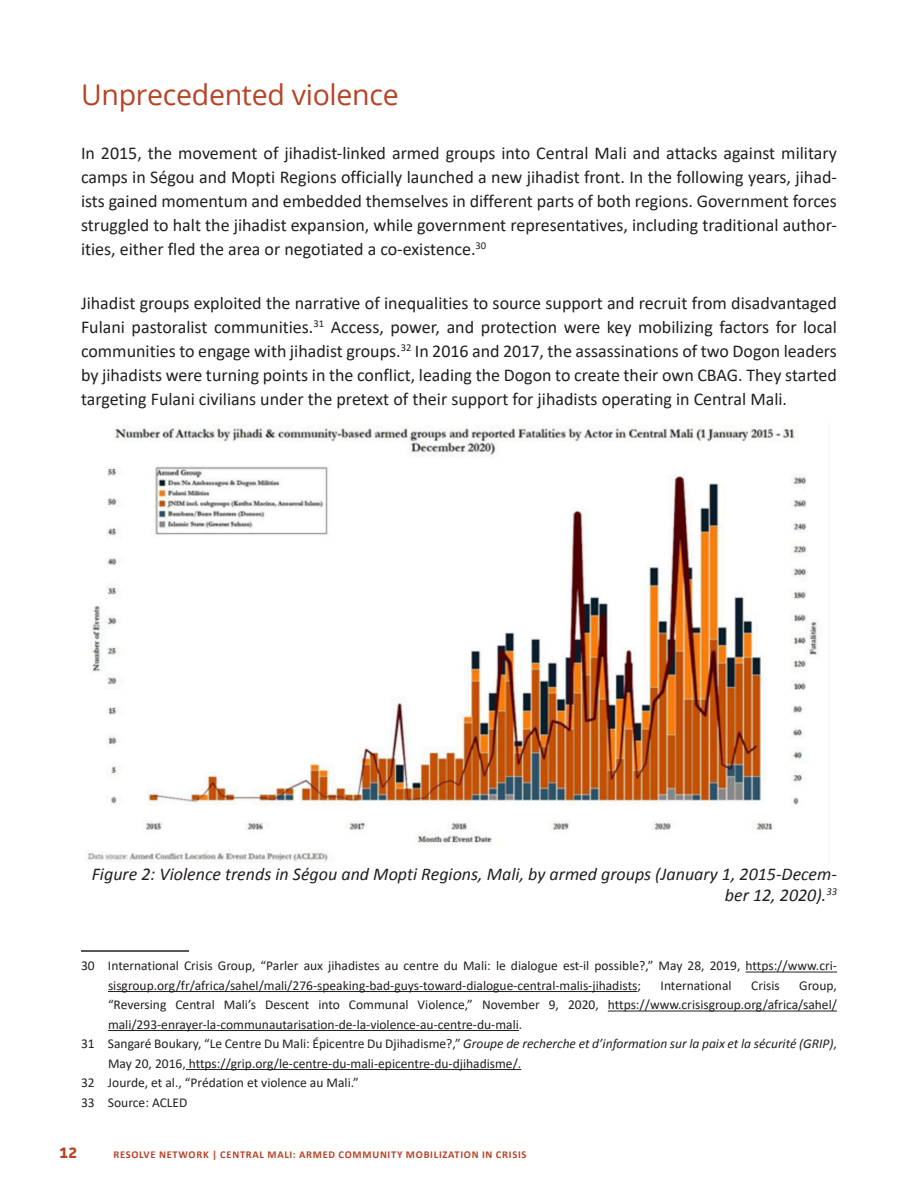
<style>
.page{position:relative;width:918px;height:1188px;background:#fff}
.page>*{position:absolute;margin:0;border:0;box-sizing:border-box;transform-origin:0 0}
.t1{font:28.5px "Open Sans";letter-spacing:-.01em;color:#b74326}
.t2{font:18px/24px "Calibri";color:#231f20;text-align:justify}
.t3{font:italic 18px/21px "Calibri";color:#231f20;text-align:right}
.t4{font:700 15px "Facit";color:#b74326}
.t5{font:13.5px/19.5px "Calibri";color:#231f20}
.t6{font:italic 13.5px "Calibri";color:#231f20}
.t7{font:700 10.5px "Calibri";letter-spacing:.07em;color:#b74326}
.s1{font-style:normal}
</style>
<div class="page">
<hr style="left:81px;top:950px;width:108px;height:2px;background:#231f20">
<hr style="left:746px;top:972px;width:91px;height:1px;background:#231f20">
<hr style="left:108px;top:991px;width:529px;height:1px;background:#231f20">
<hr style="left:608px;top:1011px;width:229px;height:1px;background:#231f20">
<hr style="left:108px;top:1030px;width:411px;height:1px;background:#231f20">
<hr style="left:186px;top:1069px;width:335px;height:1px;background:#231f20">
<img style="left:87px;top:428px;width:730px;height:434px">
<h1 class="t1" style="left:81px;top:74px;width:319px">Unprecedented violence</h1>
<p class="t2" style="left:81px;top:142px;width:758px">In 2015, the movement of jihadist-linked armed groups into Central Mali and attacks against military camps in Ségou and Mopti Regions officially launched a new jihadist front. In the following years, jihad&shy;ists gained momentum and embedded themselves in different parts of both regions. Government forces struggled to halt the jihadist expansion, while government representatives, including traditional author&shy;ities, either fled the area or negotiated a co-existence.<sup>30</sup></p>
<p class="t2" style="left:81px;top:292px;width:758px">Jihadist groups exploited the narrative of inequalities to source support and recruit from disadvantaged Fulani pastoralist communities.<sup>31</sup> Access, power, and protection were key mobilizing factors for local communities to engage with jihadist groups.<sup>32</sup> In 2016 and 2017, the assassinations of two Dogon leaders by jihadists were turning points in the conflict, leading the Dogon to create their own CBAG. They started targeting Fulani civilians under the pretext of their support for jihadists operating in Central Mali.</p>
<p class="t3" style="left:92px;top:865px;width:747px">Figure 2: Violence trends in Ségou and Mopti Regions, Mali, by armed groups (January 1, 2015-Decem&shy;ber 12, 2020).<sup>33</sup></p>
<p class="t5" style="left:108px;top:957px;width:730px;text-indent:-27px">30 International Crisis Group, “Parler aux jihadistes au centre du Mali: le dialogue est-il possible?,” May 28, 2019, https://www.cri&shy;sisgroup.org/fr/africa/sahel/mali/276-speaking-bad-guys-toward-dialogue-central-malis-jihadists;</p>
<p class="t5" style="left:661px;top:977px;width:72px">International</p>
<p class="t5" style="left:751px;top:977px;width:30px">Crisis</p>
<p class="t5" style="left:799px;top:977px;width:39px">Group,</p>
<p class="t5" style="left:108px;top:996px;width:730px">“Reversing Central Mali’s Descent into Communal Violence,” November 9, 2020, https://www.crisisgroup.org/africa/sahel/</p>
<p class="t5" style="left:108px;top:1016px;width:416px">mali/293-enrayer-la-communautarisation-de-la-violence-au-centre-du-mali.</p>
<p class="t6" style="left:81px;top:1038px;width:758px"><span class="s1">31 Sangaré Boukary, “Le Centre Du Mali: Épicentre Du Djihadisme?,”</span> Groupe de recherche et d’information sur la paix et la sécurité (GRIP)<span class="s1">,</span></p>
<p class="t5" style="left:108px;top:1055px;width:415px">May 20, 2016, https://grip.org/le-centre-du-mali-epicentre-du-djihadisme/.</p>
<p class="t5" style="left:81px;top:1074px;width:279px">32 Jourde, et al., “Prédation et violence au Mali.”</p>
<p class="t5" style="left:81px;top:1094px;width:108px">33 Source: ACLED</p>
<p class="t4" style="left:59px;top:1143px;width:19px">12</p>
<p class="t7" style="left:113px;top:1150px;width:415px">RESOLVE NETWORK | CENTRAL MALI: ARMED COMMUNITY MOBILIZATION IN CRISIS</p>
</div>
